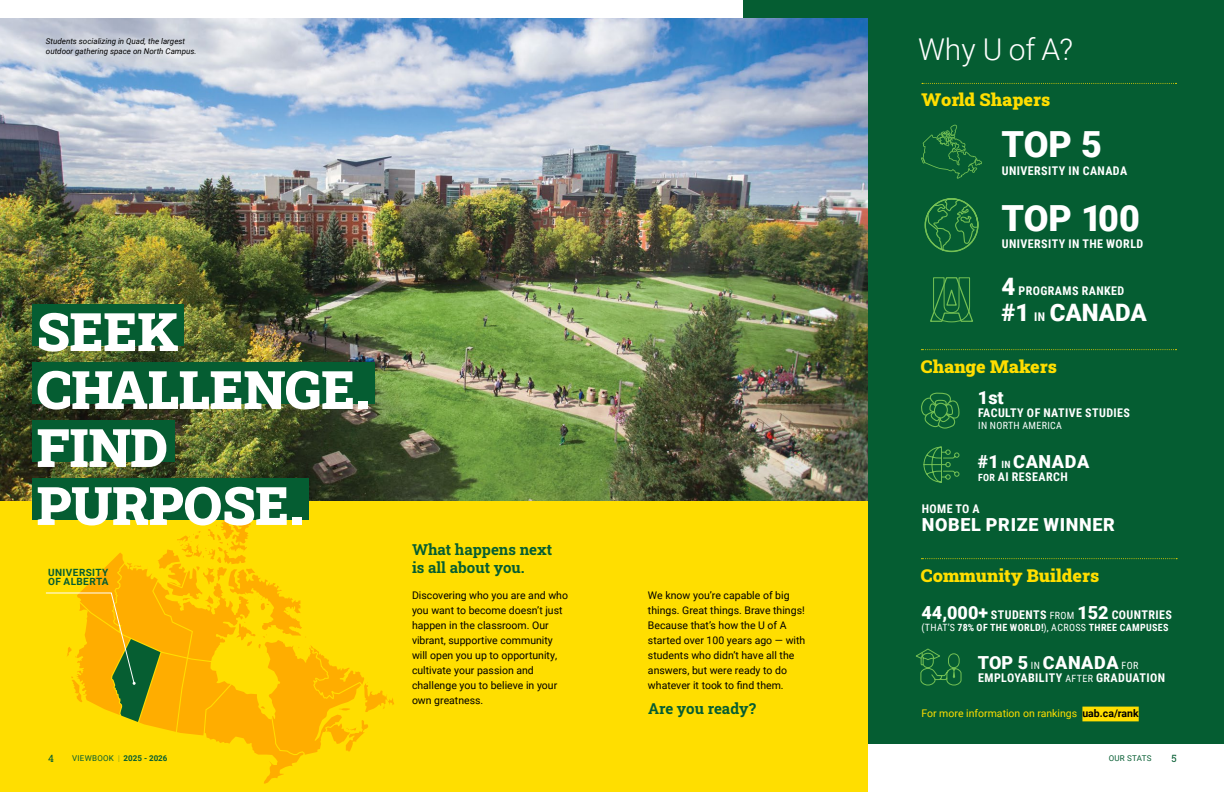
<style>
.page{position:relative;width:1224px;height:792px;background:#fff}
.page>*{position:absolute;margin:0;border:0;box-sizing:border-box;transform-origin:0 0}
.t1{font:900 53px/58px "Roboto Slab";color:#fff}
.t2{font:900 36px "Roboto";letter-spacing:-.005em;color:#fff}
.t3{font:300 30px "Roboto";color:#fff}
.t4{font:900 24px "Roboto";color:#fff}
.t5{font:900 18px "Roboto";letter-spacing:.035em;color:#fff}
.t6{font:900 18px "Roboto Slab";color:#ffde00}
.t7{font:700 15px/18px "Roboto Slab";color:#055d32}
.t8{font:700 12px "Roboto Condensed";letter-spacing:.035em;color:#fff}
.t9{font:10.5px/15px "Roboto";color:#000}
.t10{font:10.5px "Roboto";color:#ffde00}
.t11{font:700 10px "Roboto Condensed";letter-spacing:.035em;color:#fff}
.t12{font:700 10px/9px "Roboto";letter-spacing:.04em;color:#055d32}
.t13{font:10px "Roboto Condensed";letter-spacing:.035em;color:#fff}
.t14{font:10px "Roboto Slab";color:#055d32}
.t15{font:italic 8px/10px "Roboto";color:#000}
.t16{font:700 8px "Roboto";color:#055d32}
.t17{font:8px "Roboto";letter-spacing:.03em;color:#055d32}
.s1{font-family:"Roboto";font-weight:900;font-size:24px}
.s2{font-family:"Roboto Condensed";font-weight:700;font-size:12px}
.s3{font-family:"Roboto Condensed";font-weight:700;font-size:10px}
.s4{font-size:10px}
.s5{font-family:"Roboto";font-weight:900;font-size:18px}
.s6{font-weight:400;font-size:10px}
.s7{font-weight:400}
.s8{font-family:"Roboto Condensed";font-weight:400;font-size:10px}
.s9{font-weight:700;color:#000}
.s10{font-weight:100}
</style>
<div class="page">
<div style="left:743px;top:0;width:481px;height:744px;background:#055d32"></div>
<div style="left:0;top:36px;width:867px;height:756px;background:#ffde00"></div>
<img style="left:0;top:18px;width:867px;height:483px">
<div style="left:1082px;top:707px;width:57px;height:14px;background:#ffde00"></div>
<svg style="left:921px;top:349px;width:255px;height:1px"></svg>
<svg style="left:923px;top:447px;width:36px;height:36px"></svg>
<svg style="left:921px;top:393px;width:38px;height:36px"></svg>
<svg style="left:925px;top:198px;width:52px;height:54px"></svg>
<div style="left:925px;top:198px;width:54px;height:54px;border:1px solid #73c054;border-radius:50%"></div>
<svg style="left:921px;top:125px;width:61px;height:54px"></svg>
<svg style="left:922px;top:83px;width:254px;height:1px"></svg>
<svg style="left:921px;top:558px;width:256px;height:1px"></svg>
<svg style="left:916px;top:649px;width:46px;height:37px"></svg>
<svg style="left:930px;top:277px;width:43px;height:45px"></svg>
<div style="left:32px;top:304px;width:152px;height:42px;background:#055d32"></div>
<div style="left:32px;top:362px;width:343px;height:42px;background:#055d32"></div>
<div style="left:32px;top:420px;width:142px;height:42px;background:#055d32"></div>
<div style="left:32px;top:478px;width:277px;height:42px;background:#055d32"></div>
<svg style="left:45px;top:520px;width:349px;height:264px"></svg>
<p class="t15" style="left:46px;top:36px;width:152px">Students socializing in Quad, the largest outdoor gathering space on North Campus.</p>
<h1 class="t1" style="left:37px;top:301px;width:334px">SEEK<br>CHALLENGE.<br>FIND<br>PURPOSE.</h1>
<p class="t12" style="left:48px;top:568px;width:62px">UNIVERSITY<br>OF ALBERTA</p>
<h3 class="t7" style="left:412px;top:540px;width:142px">What happens next is all about you.</h3>
<p class="t9" style="left:412px;top:587px;width:158px">Discovering who you are and who you want to become doesn’t just happen in the classroom. Our vibrant, supportive community will open you up to opportunity, cultivate your passion and challenge you to believe in your own greatness.</p>
<p class="t9" style="left:648px;top:587px;width:159px">We know you’re capable of big things. Great things. Brave things!<br>Because that’s how the U of A started over 100 years ago — with students who didn’t have all the answers, but were ready to do whatever it took to find them.</p>
<h3 class="t7" style="left:648px;top:699px;width:109px">Are you ready?</h3>
<h3 class="t3" style="left:918px;top:29px;width:157px">Why U of A?</h3>
<h3 class="t6" style="left:921px;top:88px;width:130px">World Shapers</h3>
<h2 class="t2" style="left:1002px;top:119px;width:102px">TOP 5</h2>
<p class="t8" style="left:1002px;top:162px;width:127px">UNIVERSITY IN CANADA</p>
<h2 class="t2" style="left:1002px;top:193px;width:140px">TOP 100</h2>
<p class="t8" style="left:1002px;top:235px;width:143px">UNIVERSITY IN THE WORLD</p>
<p class="t8" style="left:1002px;top:283px;width:124px"><span class="s1">4</span> PROGRAMS RANKED</p>
<h3 class="t4" style="left:1002px;top:295px;width:147px">#1 <span class="s2">IN</span> CANADA</h3>
<h3 class="t6" style="left:921px;top:354px;width:137px">Change Makers</h3>
<h3 class="t5" style="left:978px;top:385px;width:27px">1st</h3>
<p class="t8" style="left:978px;top:404px;width:153px">FACULTY OF NATIVE STUDIES</p>
<p class="t13" style="left:978px;top:418px;width:85px">IN NORTH AMERICA</p>
<h3 class="t5" style="left:978px;top:449px;width:113px">#1 <span class="s3">IN</span> CANADA</h3>
<p class="t8" style="left:978px;top:468px;width:91px"><span class="s4">FOR</span> AI RESEARCH</p>
<p class="t8" style="left:922px;top:501px;width:60px">HOME TO A</p>
<h3 class="t5" style="left:922px;top:512px;width:195px">NOBEL PRIZE WINNER</h3>
<h3 class="t6" style="left:921px;top:563px;width:180px">Community Builders</h3>
<p class="t8" style="left:921px;top:606px;width:252px"><span class="s5">44,000+</span> STUDENTS <span class="s6">FROM</span> <span class="s5">152</span> COUNTRIES</p>
<p class="t11" style="left:921px;top:620px;width:249px"><span class="s7">(THAT’S</span> 78% OF THE WORLD!<span class="s7">), ACROSS</span> THREE CAMPUSES</p>
<h3 class="t5" style="left:978px;top:650px;width:162px">TOP 5 <span class="s8">IN</span> CANADA <span class="s8">FOR</span></h3>
<p class="t8" style="left:978px;top:669px;width:188px">EMPLOYABILITY <span class="s6">AFTER</span> GRADUATION</p>
<p class="t10" style="left:921px;top:706px;width:219px">For more information on rankings <span class="s9">uab.ca/rank</span></p>
<p class="t14" style="left:48px;top:752px;width:7px">4</p>
<p class="t16" style="left:72px;top:753px;width:97px"><span class="s7">VIEWBOOK</span> <span class="s10">|</span> 2025 - 2026</p>
<p class="t17" style="left:1109px;top:753px;width:44px">OUR STATS</p>
<p class="t14" style="left:1171px;top:752px;width:7px">5</p>
</div>
